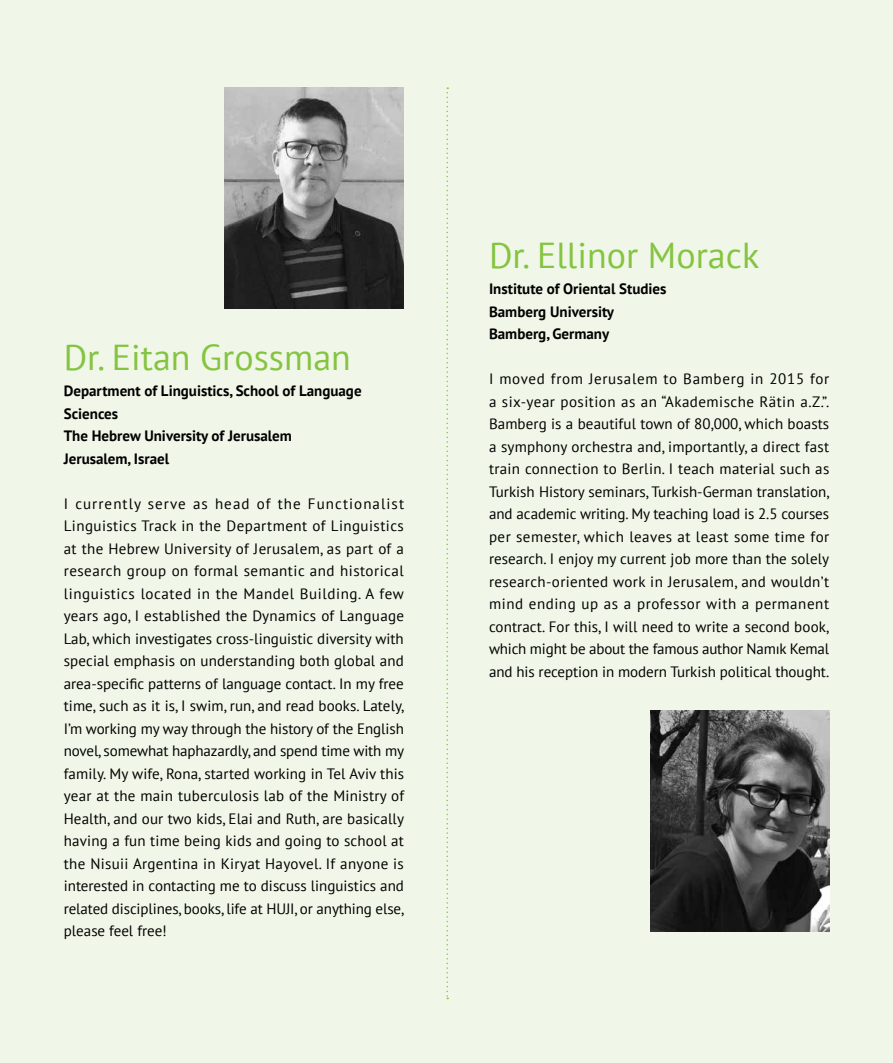
<style>
.page{position:relative;width:893px;height:1063px;background:#f0f7e8}
.page>*{position:absolute;margin:0;border:0;box-sizing:border-box;transform-origin:0 0}
.t1{font:36px "PT Sans";color:#85c441}
.t2{font:15px/22.5px "PT Sans";color:#000;text-align:justify}
.t3{font:700 15px/22.5px "PT Sans";color:#000}
</style>
<div class="page">
<img style="left:225px;top:87px;width:178px;height:222px">
<img style="left:651px;top:711px;width:178px;height:221px">
<svg style="left:446px;top:87px;width:2px;height:912px"></svg>
<h1 class="t1" style="left:64px;top:334px;width:289px">Dr. Eitan Grossman</h1>
<p class="t3" style="left:64px;top:379px;width:299px">Department of Linguistics, School of Language<br>Sciences<br>The Hebrew University of Jerusalem<br>Jerusalem, Israel</p>
<p class="t2" style="left:64px;top:492px;width:342px">I currently serve as head of the Functionalist Linguistics Track in the Department of Linguistics at the Hebrew University of Jerusalem, as part of a research group on formal semantic and historical linguistics located in the Mandel Building. A few years ago, I established the Dynamics of Language Lab, which investigates cross-linguistic diversity with special emphasis on understanding both global and area-specific patterns of language contact. In my free time, such as it is, I swim, run, and read books. Lately, I’m working my way through the history of the English novel, somewhat haphazardly, and spend time with my family. My wife, Rona, started working in Tel Aviv this year at the main tuberculosis lab of the Ministry of Health, and our two kids, Elai and Ruth, are basically having a fun time being kids and going to school at the Nisuii Argentina in Kiryat Hayovel. If anyone is interested in contacting me to discuss linguistics and related disciplines, books, life at HUJI, or anything else, please feel free!</p>
<h1 class="t1" style="left:489px;top:232px;width:272px">Dr. Ellinor Morack</h1>
<p class="t3" style="left:489px;top:278px;width:179px">Institute of Oriental Studies<br>Bamberg University<br>Bamberg, Germany</p>
<p class="t2" style="left:489px;top:367px;width:342px">I moved from Jerusalem to Bamberg in 2015 for a six-year position as an “Akademische Rätin a.Z.”.<br>Bamberg is a beautiful town of 80,000, which boasts a symphony orchestra and, importantly, a direct fast train connection to Berlin. I teach material such as Turkish History seminars, Turkish-German translation, and academic writing. My teaching load is 2.5 courses per semester, which leaves at least some time for research. I enjoy my current job more than the solely research-oriented work in Jerusalem, and wouldn’t mind ending up as a professor with a permanent contract. For this, I will need to write a second book, which might be about the famous author Namık Kemal and his reception in modern Turkish political thought.</p>
</div>
